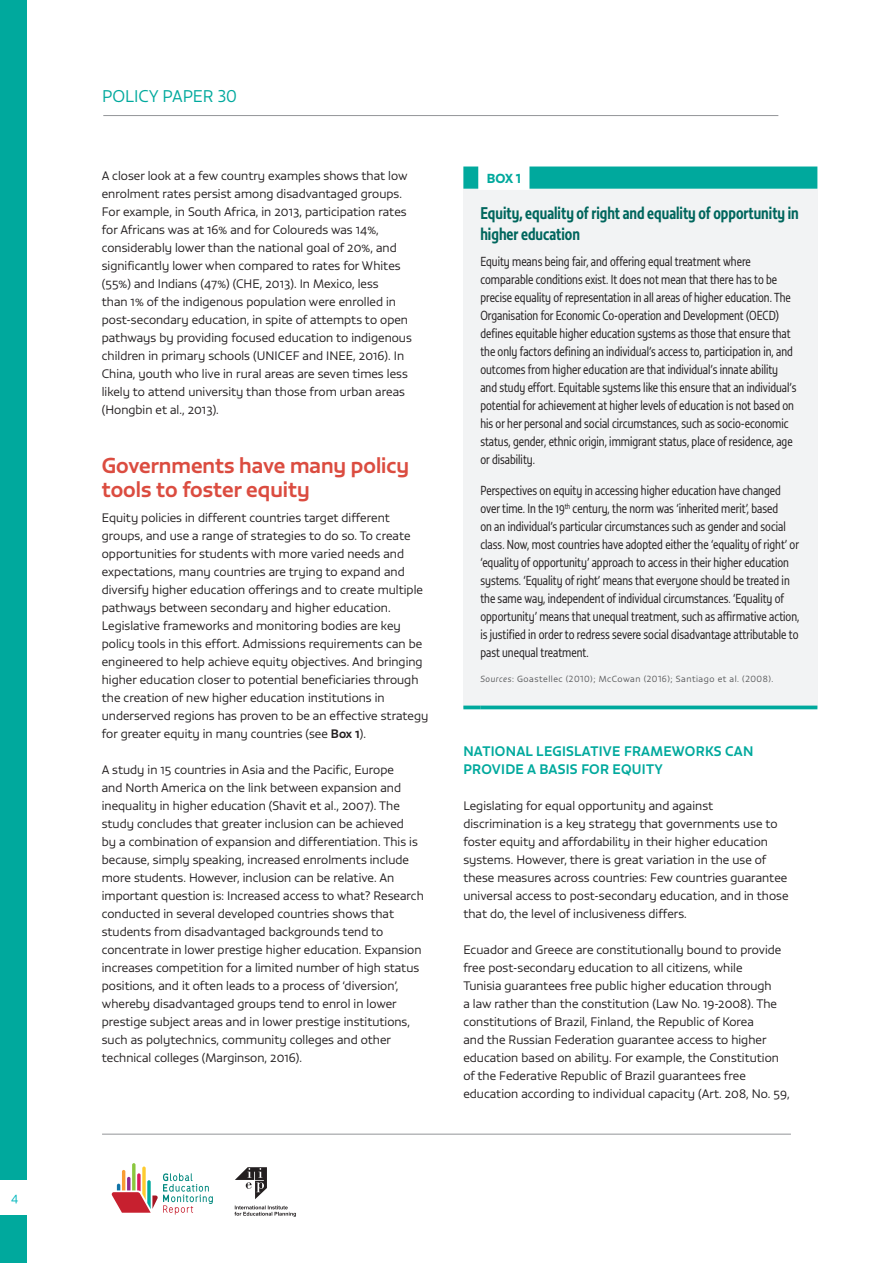
<style>
.page{position:relative;width:893px;height:1263px;background:#fff}
.page>*{position:absolute;margin:0;border:0;box-sizing:border-box;transform-origin:0 0}
.Head_1__GMR_H3{font:500 21px/24px "Vita Std";color:#db4c40}
.Box_Title{font:500 16.5px/21px "Vita Cond Std";color:#00665d}
.t1{font:300 16.5px "Vita Std";color:#00a99d}
.Head_2__GMR_H4{font:500 13.5px/18px "Vita Std";letter-spacing:.02em;color:#00a99d}
.Box_Text{font:300 12.75px/18px "Vita Cond Std";color:#231f20}
.Box{font:12.75px "Vita Std Bld";color:#00a99d}
.Body{font:300 12px/18px "Vita Std";letter-spacing:.005em;color:#231f20}
.t2{font:300 12px "Vita Std";color:#00b6bc}
.Box_Text-2{font:300 8.7px "Vita Std";letter-spacing:.06em;color:#57585a}
.s1{font-weight:500}
.s2{font-style:italic}
</style>
<div class="page">
<svg style="left:112px;top:1163px;width:101px;height:52px"></svg>
<div style="left:0;top:0;width:27px;height:1263px;background:#00a99d"></div>
<div style="left:0;top:1180px;width:30px;height:35px;background:#fff"></div>
<hr style="left:102px;top:1134px;width:689px;height:1px;background:#939598">
<hr style="left:103px;top:115px;width:675px;height:1px;background:#939598">
<svg style="left:234px;top:1205px;width:62px;height:12px"></svg>
<svg style="left:235px;top:1167px;width:32px;height:32px"></svg>
<svg style="left:463px;top:166px;width:354px;height:23px;background:#09aca0"></svg>
<div style="left:463px;top:189px;width:354px;height:518px;background:#f2f3f4"></div>
<hr style="left:463px;top:706px;width:18px;height:3px;background:#00a99d">
<hr style="left:481px;top:706px;width:336px;height:3px;background:#00a99d">
<div style="left:478px;top:161px;width:51px;height:29px;background:#fff"></div>
<p class="t2" style="left:11px;top:1189px;width:9px">4</p>
<h2 class="t1" style="left:102px;top:85px;width:137px">POLICY PAPER 30</h2>
<p class="Body" style="left:102px;top:167px;width:312px">A closer look at a few country examples shows that low enrolment rates persist among disadvantaged groups.<br>For example, in South Africa, in 2013, participation rates for Africans was at 16% and for Coloureds was 14%, considerably lower than the national goal of 20%, and significantly lower when compared to rates for Whites (55%) and Indians (47%) (CHE, 2013). In Mexico, less<br>than 1% of the indigenous population were enrolled in post-secondary education, in spite of attempts to open pathways by providing focused education to indigenous children in primary schools (UNICEF and INEE, 2016). In China, youth who live in rural areas are seven times less likely to attend university than those from urban areas (Hongbin et al., 2013).</p>
<p class="Head_1__GMR_H3" style="left:102px;top:453px;width:309px">Governments have many policy tools to foster equity</p>
<p class="Body" style="left:102px;top:509px;width:328px">Equity policies in different countries target different groups, and use a range of strategies to do so. To create opportunities for students with more varied needs and expectations, many countries are trying to expand and diversify higher education offerings and to create multiple pathways between secondary and higher education.<br>Legislative frameworks and monitoring bodies are key policy tools in this effort. Admissions requirements can be engineered to help achieve equity objectives. And bringing higher education closer to potential beneficiaries through the creation of new higher education institutions in underserved regions has proven to be an effective strategy for greater equity in many countries (see <span class="s1">Box 1</span>).</p>
<p class="Body" style="left:102px;top:761px;width:324px">A study in 15 countries in Asia and the Pacific, Europe<br>and North America on the link between expansion and inequality in higher education (Shavit et al., 2007). The study concludes that greater inclusion can be achieved<br>by a combination of expansion and differentiation. This is because, simply speaking, increased enrolments include more students. However, inclusion can be relative. An important question is: Increased access to what? Research conducted in several developed countries shows that students from disadvantaged backgrounds tend to concentrate in lower prestige higher education. Expansion increases competition for a limited number of high status positions, and it often leads to a process of ‘diversion’, whereby disadvantaged groups tend to enrol in lower prestige subject areas and in lower prestige institutions, such as polytechnics, community colleges and other technical colleges (Marginson, 2016).</p>
<p class="Box" style="left:487px;top:169px;width:36px">BOX 1</p>
<p class="Box_Title" style="left:480px;top:202px;width:320px">Equity, equality of right and equality of opportunity in higher education</p>
<p class="Box_Text" style="left:480px;top:253px;width:317px">Equity means being fair, and offering equal treatment where comparable conditions exist. It does not mean that there has to be precise equality of representation in all areas of higher education. The Organisation for Economic Co-operation and Development (OECD) defines equitable higher education systems as those that ensure that the only factors defining an individual’s access to, participation in, and outcomes from higher education are that individual’s innate ability and study effort. Equitable systems like this ensure that an individual’s potential for achievement at higher levels of education is not based on his or her personal and social circumstances, such as socio-economic status, gender, ethnic origin, immigrant status, place of residence, age or disability.</p>
<p class="Box_Text" style="left:480px;top:482px;width:321px">Perspectives on equity in accessing higher education have changed over time. In the 19<sup>th</sup> century, the norm was ‘inherited merit’, based<br>on an individual’s particular circumstances such as gender and social class. Now, most countries have adopted either the ‘equality of right’ or ‘equality of opportunity’ approach to access in their higher education systems. ‘Equality of right’ means that everyone should be treated in the same way, independent of individual circumstances. ‘Equality of opportunity’ means that unequal treatment, such as affirmative action, is justified in order to redress severe social disadvantage attributable to past unequal treatment.</p>
<p class="Box_Text-2" style="left:480px;top:673px;width:294px"><span class="s2">Sources</span>: Goastellec (2010); McCowan (2016); Santiago et al. (2008).</p>
<p class="Head_2__GMR_H4" style="left:463px;top:742px;width:292px">NATIONAL LEGISLATIVE FRAMEWORKS CAN<br>PROVIDE A BASIS FOR EQUITY</p>
<p class="Body" style="left:463px;top:797px;width:327px">Legislating for equal opportunity and against discrimination is a key strategy that governments use to foster equity and affordability in their higher education systems. However, there is great variation in the use of these measures across countries: Few countries guarantee universal access to post-secondary education, and in those that do, the level of inclusiveness differs.</p>
<p class="Body" style="left:463px;top:941px;width:328px">Ecuador and Greece are constitutionally bound to provide free post-secondary education to all citizens, while<br>Tunisia guarantees free public higher education through<br>a law rather than the constitution (Law No. 19-2008). The constitutions of Brazil, Finland, the Republic of Korea<br>and the Russian Federation guarantee access to higher education based on ability. For example, the Constitution of the Federative Republic of Brazil guarantees free education according to individual capacity (Art. 208, No. 59,</p>
</div>
